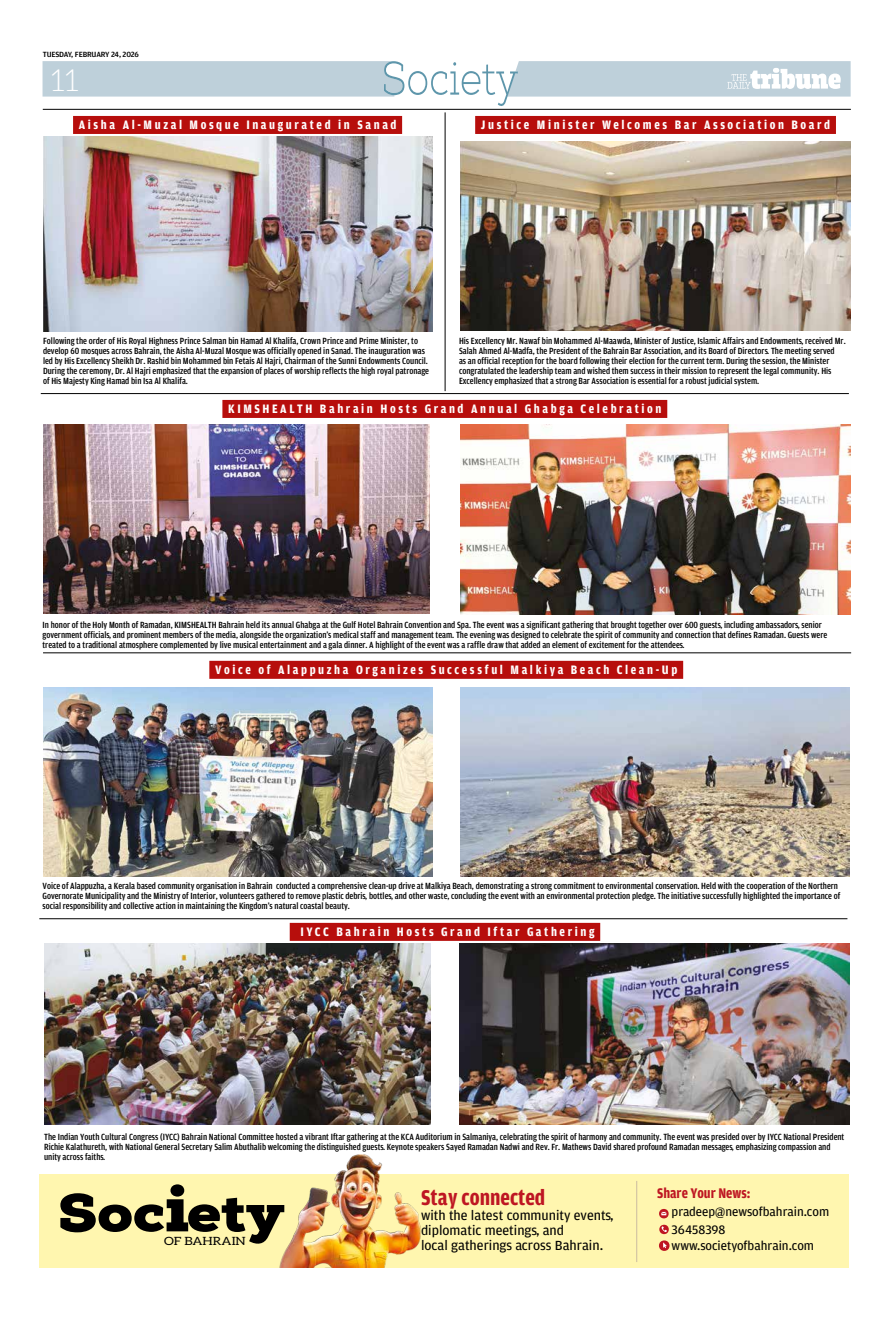
<style>
.page{position:relative;width:879px;height:1319px;background:#fff}
.page>*{position:absolute;margin:0;border:0;box-sizing:border-box;transform-origin:0 0}
.t1{font:300 30.4px "Aleo";color:#fff}
.t2{font:700 condensed 22.6px "Amplitude";color:#be1622}
.t3{font:700 condensed 14.8px "Amplitude";color:#be1622}
.t4{font:14px/15px "Amplitude";color:#000}
.t5{font:700 condensed 13px "Amplitude";letter-spacing:.2em;color:#fff}
.t6{font:13px/18px "Amplitude";color:#000}
.t7{font:11.4px "Aleo";color:#000;scale:1.15 1}
.t8{font:500 condensed 9.5px/10px "Amplitude";color:#000}
.t9{font:500 8px "Amplitude";letter-spacing:-.02em;color:#000}
</style>
<div class="page">
<hr style="left:43px;top:109px;width:808px;height:1px;background:#000">
<svg style="left:43px;top:61px;width:807px;height:45px"></svg>
<div style="left:73px;top:116px;width:329px;height:18px;background:#b70e0c"></div>
<hr style="left:41px;top:393px;width:808px;height:1px;background:#000">
<div style="left:39px;top:1173px;width:809px;height:94px;background:#fff6af"></div>
<svg style="left:60px;top:1184px;width:162px;height:49px"></svg>
<img style="left:222px;top:1154px;width:250px;height:113px">
<svg style="left:659px;top:1208px;width:9px;height:10px"></svg>
<svg style="left:661px;top:1211px;width:5px;height:3px"></svg>
<svg style="left:659px;top:1224px;width:10px;height:9px"></svg>
<svg style="left:661px;top:1225px;width:6px;height:6px"></svg>
<svg style="left:659px;top:1240px;width:10px;height:10px"></svg>
<svg style="left:663px;top:1242px;width:4px;height:5px"></svg>
<hr style="left:636px;top:1180px;width:1px;height:81px;background:#cbbba0">
<hr style="left:43px;top:652px;width:808px;height:1px;background:#000">
<hr style="left:39px;top:918px;width:808px;height:1px;background:#000">
<div style="left:475px;top:116px;width:361px;height:18px;background:#b70e0c"></div>
<hr style="left:445px;top:112px;width:1px;height:279px;background:#000">
<div style="left:222px;top:400px;width:445px;height:18px;background:#b70e0c"></div>
<div style="left:290px;top:922px;width:310px;height:18px;background:#b70e0c"></div>
<div style="left:209px;top:660px;width:474px;height:18px;background:#b70e0c"></div>
<img style="left:43px;top:424px;width:386px;height:190px">
<img style="left:461px;top:424px;width:389px;height:190px">
<img style="left:43px;top:687px;width:390px;height:189px">
<img style="left:461px;top:687px;width:389px;height:189px">
<img style="left:43px;top:137px;width:389px;height:195px">
<img style="left:461px;top:141px;width:389px;height:189px">
<img style="left:44px;top:943px;width:387px;height:180px">
<img style="left:459px;top:943px;width:390px;height:180px">
<p class="t9" style="left:43px;top:50px;width:98px">TUESDAY, FEBRUARY 24, 2026</p>
<h1 class="t1" style="left:51px;top:64px;width:29px">11</h1>
<h3 class="t5" style="left:79px;top:118px;width:319px">Aisha Al-Muzal Mosque Inaugurated in Sanad</h3>
<h3 class="t5" style="left:481px;top:118px;width:351px">Justice Minister Welcomes Bar Association Board</h3>
<p class="t8" style="left:43px;top:336px;width:387px">Following the order of His Royal Highness Prince Salman bin Hamad Al Khalifa, Crown Prince and Prime Minister, to develop 60 mosques across Bahrain, the Aisha Al-Muzal Mosque was officially opened in Sanad. The inauguration was led by His Excellency Sheikh Dr. Rashid bin Mohammed bin Fetais Al Hajri, Chairman of the Sunni Endowments Council.<br>During the ceremony, Dr. Al Hajri emphasized that the expansion of places of worship reflects the high royal patronage of His Majesty King Hamad bin Isa Al Khalifa.</p>
<p class="t8" style="left:459px;top:336px;width:388px">His Excellency Mr. Nawaf bin Mohammed Al-Maawda, Minister of Justice, Islamic Affairs and Endowments, received Mr.<br>Salah Ahmed Al-Madfa, the President of the Bahrain Bar Association, and its Board of Directors. The meeting served<br>as an official reception for the board following their election for the current term. During the session, the Minister congratulated the leadership team and wished them success in their mission to represent the legal community. His Excellency emphasized that a strong Bar Association is essential for a robust judicial system.</p>
<h3 class="t5" style="left:228px;top:401px;width:435px">KIMSHEALTH Bahrain Hosts Grand Annual Ghabga Celebration</h3>
<p class="t8" style="left:43px;top:620px;width:786px">In honor of the Holy Month of Ramadan, KIMSHEALTH Bahrain held its annual Ghabga at the Gulf Hotel Bahrain Convention and Spa. The event was a significant gathering that brought together over 600 guests, including ambassadors, senior government officials, and prominent members of the media, alongside the organization’s medical staff and management team. The evening was designed to celebrate the spirit of community and connection that defines Ramadan. Guests were treated to a traditional atmosphere complemented by live musical entertainment and a gala dinner. A highlight of the event was a raffle draw that added an element of excitement for the attendees.</p>
<h3 class="t5" style="left:215px;top:662px;width:464px">Voice of Alappuzha Organizes Successful Malkiya Beach Clean-Up</h3>
<p class="t8" style="left:43px;top:880px;width:799px">Voice of Alappuzha, a Kerala based community organisation in Bahrain conducted a comprehensive clean-up drive at Malkiya Beach, demonstrating a strong commitment to environmental conservation. Held with the cooperation of the Northern<br>Governorate Municipality and the Ministry of Interior, volunteers gathered to remove plastic debris, bottles, and other waste, concluding the event with an environmental protection pledge. The initiative successfully highlighted the importance of social responsibility and collective action in maintaining the Kingdom’s natural coastal beauty.</p>
<h3 class="t5" style="left:300px;top:924px;width:295px">IYCC Bahrain Hosts Grand Iftar Gathering</h3>
<p class="t8" style="left:44px;top:1132px;width:802px">The Indian Youth Cultural Congress (IYCC) Bahrain National Committee hosted a vibrant Iftar gathering at the KCA Auditorium in Salmaniya, celebrating the spirit of harmony and community. The event was presided over by IYCC National President<br>Richie Kalathureth, with National General Secretary Salim Abuthalib welcoming the distinguished guests. Keynote speakers Sayed Ramadan Nadwi and Rev. Fr. Mathews David shared profound Ramadan messages, emphasizing compassion and unity across faiths.</p>
<h3 class="t3" style="left:657px;top:1185px;width:95px">Share Your News:</h3>
<h2 class="t2" style="left:421px;top:1185px;width:126px">Stay connected</h2>
<h3 class="t4" style="left:421px;top:1208px;width:194px">with the latest community events, diplomatic meetings, and<br>local gatherings across Bahrain.</h3>
<h3 class="t6" style="left:671px;top:1202px;width:159px">pradeep@newsofbahrain.com<br>36458398</h3>
<p class="t7" style="left:164px;top:1234px;width:72px">OF BAHRAIN</p>
<h3 class="t6" style="left:671px;top:1236px;width:144px">www.societyofbahrain.com</h3>
</div>
